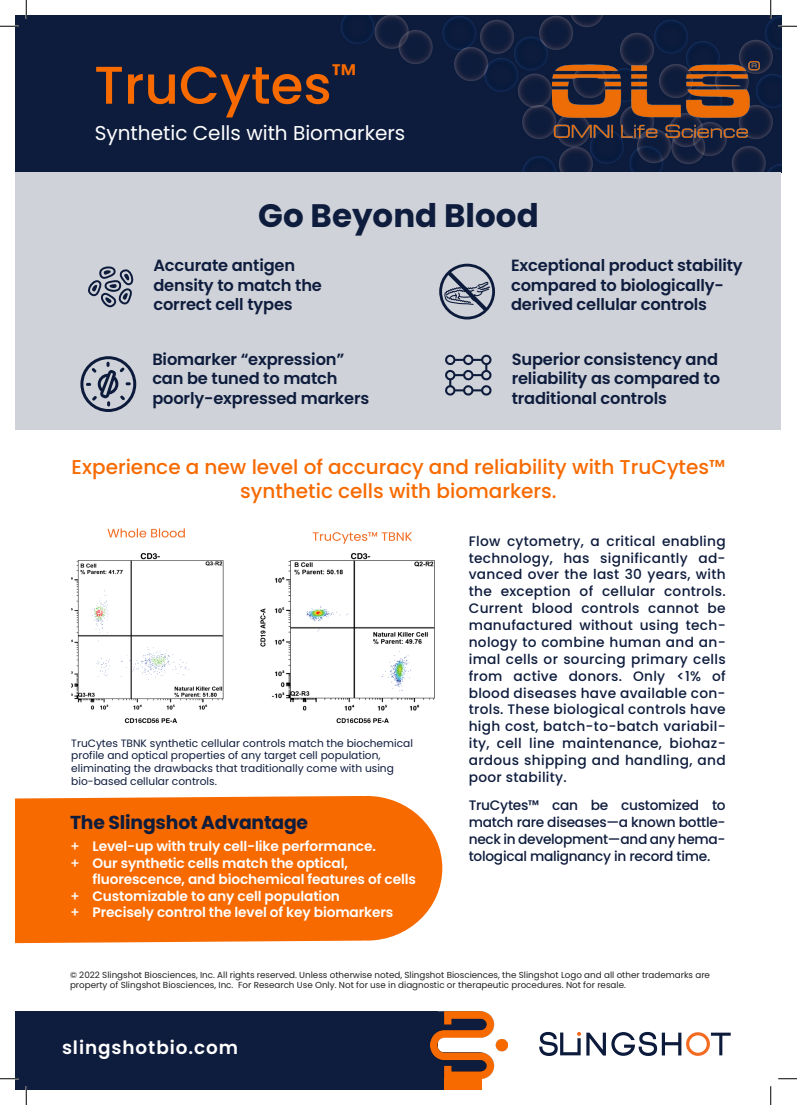
<style>
.page{position:relative;width:797px;height:1105px;background:#fff}
.page>*{position:absolute;margin:0;border:0;box-sizing:border-box;transform-origin:0 0}
.t1{font:500 53.12px "Poppins";color:#f76a00}
.t2{font:700 32.5px "Poppins";color:#0e1c3d}
.t3{font:500 20px/24px "Poppins";color:#f76a00;text-align:center}
.t4{font:20px "Poppins";color:#fff}
.t5{font:700 18.75px "Poppins";letter-spacing:-.01em;color:#0e1c3d}
.t6{font:600 18.38px "Poppins";letter-spacing:.05em;color:#fff}
.t7{font:600 16.25px/19.5px "Poppins";letter-spacing:-.01em;color:#0e1c3d}
.t8{font:500 13.75px/16.9px "Poppins";color:#0e1c3d;text-align:justify}
.t9{font:600 13.75px/16.5px "Poppins";letter-spacing:-.01em;color:#fff}
.t10{font:10.62px/12.8px "Poppins";color:#0e1c3d}
.t11{font:8.75px/10.5px "Poppins";color:#231f20}
.s1{font-weight:500}
</style>
<div class="page">
<div style="left:15px;top:15px;width:767px;height:157px;background:#0d1c3d"></div>
<div style="left:16px;top:172px;width:765px;height:258px;background:#cfd2d8"></div>
<svg style="left:445px;top:355px;width:46px;height:41px"></svg>
<img style="left:71px;top:528px;width:364px;height:196px">
<svg style="left:439px;top:264px;width:56px;height:55px"></svg>
<svg style="left:80px;top:356px;width:56px;height:56px"></svg>
<svg style="left:88px;top:266px;width:45px;height:41px"></svg>
<div style="left:15px;top:1011px;width:422px;height:79px;background:#0e1c3d"></div>
<div style="left:437px;top:1072px;width:8px;height:18px;background:#0e1c3d"></div>
<div style="left:444px;top:1079px;width:37px;height:11px;background:#f76a00"></div>
<svg style="left:539px;top:1032px;width:191px;height:24px"></svg>
<img style="left:430px;top:1011px;width:78px;height:68px">
<div style="left:15px;top:796px;width:427px;height:147px;background:#f76a00"></div>
<svg style="left:0;top:25px;width:19px;height:2px"></svg>
<svg style="left:778px;top:25px;width:19px;height:2px"></svg>
<svg style="left:0;top:1078px;width:19px;height:1px"></svg>
<svg style="left:778px;top:1078px;width:19px;height:1px"></svg>
<svg style="left:25px;top:0;width:2px;height:19px"></svg>
<svg style="left:25px;top:1086px;width:2px;height:19px"></svg>
<svg style="left:770px;top:0;width:1px;height:19px"></svg>
<svg style="left:770px;top:1086px;width:1px;height:19px"></svg>
<img style="left:553px;top:62px;width:206px;height:75px">
<p class="t1" style="left:94px;top:54px;width:264px">TruCytes<sup>™</sup></p>
<p class="t4" style="left:95px;top:121px;width:312px">Synthetic Cells with Biomarkers</p>
<p class="t2" style="left:258px;top:197px;width:282px">Go Beyond Blood</p>
<p class="t7" style="left:153px;top:256px;width:170px">Accurate antigen density to match the correct cell types</p>
<p class="t7" style="left:152px;top:349px;width:218px">Biomarker “expression” can be tuned to match poorly-expressed markers</p>
<p class="t7" style="left:511px;top:256px;width:233px">Exceptional product stability compared to biologically&shy;derived cellular controls</p>
<p class="t7" style="left:511px;top:349px;width:210px">Superior consistency and reliability as compared to traditional controls</p>
<p class="t3" style="left:72px;top:455px;width:655px">Experience a new level of accuracy and reliability with TruCytes™ synthetic cells with biomarkers.</p>
<p class="t10" style="left:71px;top:736px;width:343px">TruCytes TBNK synthetic cellular controls match the biochemical profile and optical properties of any target cell population, eliminating the drawbacks that traditionally come with using bio-based cellular controls.</p>
<p class="t5" style="left:70px;top:811px;width:239px">The Slingshot Advantage</p>
<p class="t9" style="left:70px;top:838px;width:307px"><span class="s1">+</span> Level-up with truly cell-like performance.</p>
<p class="t9" style="left:92px;top:854px;width:325px;text-indent:-22px"><span class="s1">+</span> Our synthetic cells match the optical, fluorescence, and biochemical features of cells</p>
<p class="t9" style="left:70px;top:887px;width:271px"><span class="s1">+</span> Customizable to any cell population</p>
<p class="t9" style="left:70px;top:904px;width:325px"><span class="s1">+</span> Precisely control the level of key biomarkers</p>
<p class="t8" style="left:469px;top:532px;width:258px">Flow cytometry, a critical enabling technology, has significantly ad&shy;vanced over the last 30 years, with the exception of cellular controls.<br>Current blood controls cannot be manufactured without using tech&shy;nology to combine human and an&shy;imal cells or sourcing primary cells from active donors. Only &lt;1% of blood diseases have available con&shy;trols. These biological controls have high cost, batch-to-batch variabil&shy;ity, cell line maintenance, biohaz&shy;ardous shipping and handling, and poor stability.</p>
<p class="t8" style="left:469px;top:797px;width:258px">TruCytes™ can be customized to match rare diseases—a known bottle&shy;neck in development—and any hema&shy;tological malignancy in record time.</p>
<p class="t11" style="left:70px;top:969px;width:641px">© 2022 Slingshot Biosciences, Inc. All rights reserved. Unless otherwise noted, Slingshot Biosciences, the Slingshot Logo and all other trademarks are property of Slingshot Biosciences, Inc. For Research Use Only. Not for use in diagnostic or therapeutic procedures. Not for resale.</p>
<p class="t6" style="left:62px;top:1036px;width:178px">slingshotbio.com</p>
</div>
